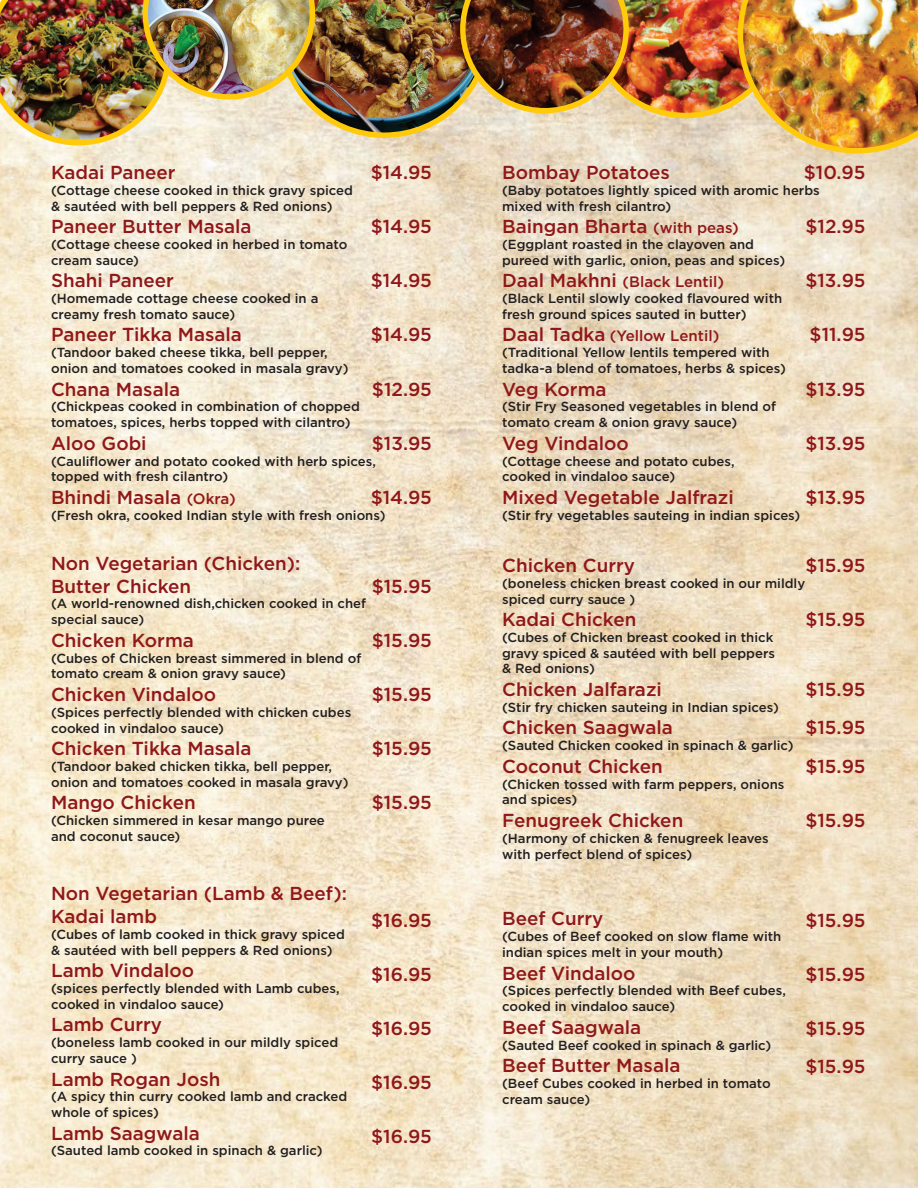
<style>
.page{position:relative;width:918px;height:1188px;background:#fff}
.page>*{position:absolute;margin:0;border:0;box-sizing:border-box;transform-origin:0 0}
.t1{font:500 18.75px/38.4px "Gotham";color:#90171a}
.t2{font:500 15px "Gotham";color:#90171a}
.t3{font:500 13.2px/15.8px "Gotham";color:#231f20}
.s1{font-size:15px}
.s2{font-size:18.75px}
</style>
<div class="page">
<img style="left:0;top:153px;width:918px;height:1035px">
<img style="left:0;top:0;width:918px;height:153px">
<h1 class="t1" style="left:371px;top:153px;width:63px">$14.95</h1>
<h1 class="t1" style="left:371px;top:207px;width:63px">$14.95</h1>
<h1 class="t1" style="left:371px;top:261px;width:63px">$14.95</h1>
<h1 class="t1" style="left:371px;top:315px;width:63px">$14.95</h1>
<h1 class="t1" style="left:372px;top:369px;width:62px">$12.95</h1>
<h1 class="t1" style="left:372px;top:423px;width:62px">$13.95</h1>
<h1 class="t1" style="left:371px;top:478px;width:63px">$14.95</h1>
<h1 class="t1" style="left:51px;top:153px;width:126px">Kadai Paneer</h1>
<p class="t3" style="left:51px;top:182px;width:303px">(Cottage cheese cooked in thick gravy spiced &amp; sautéed with bell peppers &amp; Red onions)</p>
<h1 class="t1" style="left:51px;top:207px;width:202px">Paneer Butter Masala</h1>
<p class="t3" style="left:51px;top:236px;width:298px">(Cottage cheese cooked in herbed in tomato cream sauce)</p>
<h1 class="t1" style="left:51px;top:261px;width:124px">Shahi Paneer</h1>
<p class="t3" style="left:51px;top:290px;width:269px">(Homemade cottage cheese cooked in a creamy fresh tomato sauce)</p>
<h1 class="t1" style="left:51px;top:315px;width:192px">Paneer Tikka Masala</h1>
<p class="t3" style="left:51px;top:344px;width:299px">(Tandoor baked cheese tikka, bell pepper, onion and tomatoes cooked in masala gravy)</p>
<h1 class="t1" style="left:51px;top:369px;width:131px">Chana Masala</h1>
<p class="t3" style="left:51px;top:399px;width:310px">(Chickpeas cooked in combination of chopped tomatoes, spices, herbs topped with cilantro)</p>
<h1 class="t1" style="left:51px;top:423px;width:97px">Aloo Gobi</h1>
<p class="t3" style="left:51px;top:453px;width:327px">(Cauliflower and potato cooked with herb spices, topped with fresh cilantro)</p>
<h1 class="t1" style="left:51px;top:478px;width:186px">Bhindi Masala <span class="s1">(Okra)</span></h1>
<p class="t3" style="left:51px;top:507px;width:336px">(Fresh okra, cooked Indian style with fresh onions)</p>
<h1 class="t1" style="left:51px;top:552px;width:251px;line-height:22.5px">Non Vegetarian (Chicken):<br>Butter Chicken</h1>
<p class="t3" style="left:51px;top:596px;width:317px">(A world-renowned dish,chicken cooked in chef special sauce)</p>
<h1 class="t1" style="left:51px;top:621px;width:144px">Chicken Korma</h1>
<p class="t3" style="left:51px;top:650px;width:312px">(Cubes of Chicken breast simmered in blend of tomato cream &amp; onion gravy sauce)</p>
<h1 class="t1" style="left:51px;top:675px;width:167px">Chicken Vindaloo</h1>
<p class="t3" style="left:51px;top:704px;width:302px">(Spices perfectly blended with chicken cubes cooked in vindaloo sauce)</p>
<h1 class="t1" style="left:51px;top:729px;width:202px">Chicken Tikka Masala</h1>
<p class="t3" style="left:51px;top:758px;width:299px">(Tandoor baked chicken tikka, bell pepper, onion and tomatoes cooked in masala gravy)</p>
<h1 class="t1" style="left:51px;top:783px;width:146px">Mango Chicken</h1>
<p class="t3" style="left:51px;top:812px;width:275px">(Chicken simmered in kesar mango puree and coconut sauce)</p>
<h1 class="t1" style="left:372px;top:566px;width:62px">$15.95</h1>
<h1 class="t1" style="left:372px;top:621px;width:62px">$15.95</h1>
<h1 class="t1" style="left:372px;top:675px;width:62px">$15.95</h1>
<h1 class="t1" style="left:372px;top:729px;width:62px">$15.95</h1>
<h1 class="t1" style="left:372px;top:783px;width:62px">$15.95</h1>
<h1 class="t1" style="left:51px;top:882px;width:298px;line-height:22.5px">Non Vegetarian (Lamb &amp; Beef):<br>Kadai lamb</h1>
<p class="t3" style="left:51px;top:926px;width:295px">(Cubes of lamb cooked in thick gravy spiced &amp; sautéed with bell peppers &amp; Red onions)</p>
<h1 class="t1" style="left:51px;top:951px;width:145px">Lamb Vindaloo</h1>
<p class="t3" style="left:51px;top:980px;width:290px">(spices perfectly blended with Lamb cubes, cooked in vindaloo sauce)</p>
<h1 class="t1" style="left:51px;top:1005px;width:113px">Lamb Curry</h1>
<p class="t3" style="left:51px;top:1034px;width:289px">(boneless lamb cooked in our mildly spiced curry sauce )</p>
<h1 class="t1" style="left:51px;top:1059px;width:171px">Lamb Rogan Josh</h1>
<p class="t3" style="left:51px;top:1088px;width:298px">(A spicy thin curry cooked lamb and cracked whole of spices)</p>
<h1 class="t1" style="left:51px;top:1113px;width:150px">Lamb Saagwala</h1>
<p class="t3" style="left:51px;top:1143px;width:273px">(Sauted lamb cooked in spinach &amp; garlic)</p>
<h1 class="t1" style="left:371px;top:900px;width:62px">$16.95</h1>
<h1 class="t1" style="left:371px;top:955px;width:62px">$16.95</h1>
<h1 class="t1" style="left:371px;top:1009px;width:62px">$16.95</h1>
<h1 class="t1" style="left:371px;top:1063px;width:62px">$16.95</h1>
<h1 class="t1" style="left:371px;top:1117px;width:62px">$16.95</h1>
<h1 class="t1" style="left:804px;top:153px;width:63px">$10.95</h1>
<h1 class="t1" style="left:806px;top:207px;width:62px">$12.95</h1>
<h1 class="t1" style="left:805px;top:261px;width:62px">$13.95</h1>
<h1 class="t1" style="left:810px;top:315px;width:57px">$11.95</h1>
<h1 class="t1" style="left:805px;top:369px;width:62px">$13.95</h1>
<h1 class="t1" style="left:805px;top:423px;width:62px">$13.95</h1>
<h1 class="t1" style="left:805px;top:478px;width:62px">$13.95</h1>
<h1 class="t1" style="left:502px;top:153px;width:169px">Bombay Potatoes</h1>
<p class="t3" style="left:502px;top:182px;width:319px">(Baby potatoes lightly spiced with aromic herbs mixed with fresh cilantro)</p>
<h1 class="t1" style="left:502px;top:207px;width:238px">Baingan Bharta <span class="s1">(with peas)</span></h1>
<p class="t3" style="left:502px;top:236px;width:285px">(Eggplant roasted in the clayoven and pureed with garlic, onion, peas and spices)</p>
<p class="t2" style="left:502px;top:273px;width:223px"><span class="s2">Daal Makhni</span> (Black Lentil)</p>
<p class="t3" style="left:502px;top:290px;width:282px">(Black Lentil slowly cooked flavoured with fresh ground spices sauted in butter)</p>
<p class="t2" style="left:502px;top:328px;width:219px"><span class="s2">Daal Tadka</span> (Yellow Lentil)</p>
<p class="t3" style="left:502px;top:344px;width:285px">(Traditional Yellow lentils tempered with tadka-a blend of tomatoes, herbs &amp; spices)</p>
<h1 class="t1" style="left:502px;top:369px;width:106px">Veg Korma</h1>
<p class="t3" style="left:502px;top:399px;width:276px">(Stir Fry Seasoned vegetables in blend of tomato cream &amp; onion gravy sauce)</p>
<h1 class="t1" style="left:502px;top:423px;width:128px">Veg Vindaloo</h1>
<p class="t3" style="left:502px;top:453px;width:234px">(Cottage cheese and potato cubes, cooked in vindaloo sauce)</p>
<h1 class="t1" style="left:502px;top:478px;width:233px">Mixed Vegetable Jalfrazi</h1>
<p class="t3" style="left:502px;top:507px;width:300px">(Stir fry vegetables sauteing in indian spices)</p>
<h1 class="t1" style="left:805px;top:546px;width:62px">$15.95</h1>
<h1 class="t1" style="left:805px;top:600px;width:62px">$15.95</h1>
<h1 class="t1" style="left:502px;top:546px;width:135px">Chicken Curry</h1>
<p class="t3" style="left:502px;top:575px;width:305px">(boneless chicken breast cooked in our mildly spiced curry sauce )</p>
<h1 class="t1" style="left:502px;top:600px;width:136px">Kadai Chicken</h1>
<p class="t3" style="left:502px;top:629px;width:274px">(Cubes of Chicken breast cooked in thick gravy spiced &amp; sautéed with bell peppers &amp; Red onions)</p>
<h1 class="t1" style="left:502px;top:670px;width:161px">Chicken Jalfarazi</h1>
<p class="t3" style="left:502px;top:699px;width:278px">(Stir fry chicken sauteing in Indian spices)</p>
<h1 class="t1" style="left:502px;top:708px;width:172px">Chicken Saagwala</h1>
<p class="t3" style="left:502px;top:737px;width:293px">(Sauted Chicken cooked in spinach &amp; garlic)</p>
<h1 class="t1" style="left:502px;top:746px;width:162px">Coconut Chicken</h1>
<p class="t3" style="left:502px;top:776px;width:284px">(Chicken tossed with farm peppers, onions and spices)</p>
<h1 class="t1" style="left:502px;top:801px;width:183px">Fenugreek Chicken</h1>
<p class="t3" style="left:502px;top:830px;width:268px">(Harmony of chicken &amp; fenugreek leaves with perfect blend of spices)</p>
<h1 class="t1" style="left:805px;top:670px;width:62px;text-align:justify">$15.95 $15.95 $15.95</h1>
<h1 class="t1" style="left:805px;top:801px;width:62px">$15.95</h1>
<h1 class="t1" style="left:502px;top:899px;width:103px">Beef Curry</h1>
<p class="t3" style="left:502px;top:928px;width:281px">(Cubes of Beef cooked on slow flame with indian spices melt in your mouth)</p>
<h1 class="t1" style="left:502px;top:953px;width:135px">Beef Vindaloo</h1>
<p class="t3" style="left:502px;top:983px;width:285px">(Spices perfectly blended with Beef cubes, cooked in vindaloo sauce)</p>
<h1 class="t1" style="left:502px;top:1007px;width:140px">Beef Saagwala</h1>
<p class="t3" style="left:502px;top:1037px;width:271px">(Sauted Beef cooked in spinach &amp; garlic)</p>
<h1 class="t1" style="left:502px;top:1046px;width:180px">Beef Butter Masala</h1>
<p class="t3" style="left:502px;top:1075px;width:270px">(Beef Cubes cooked in herbed in tomato cream sauce)</p>
<h1 class="t1" style="left:805px;top:900px;width:62px">$15.95</h1>
<h1 class="t1" style="left:805px;top:955px;width:62px">$15.95</h1>
<h1 class="t1" style="left:805px;top:1009px;width:62px">$15.95 $15.95</h1>
</div>
